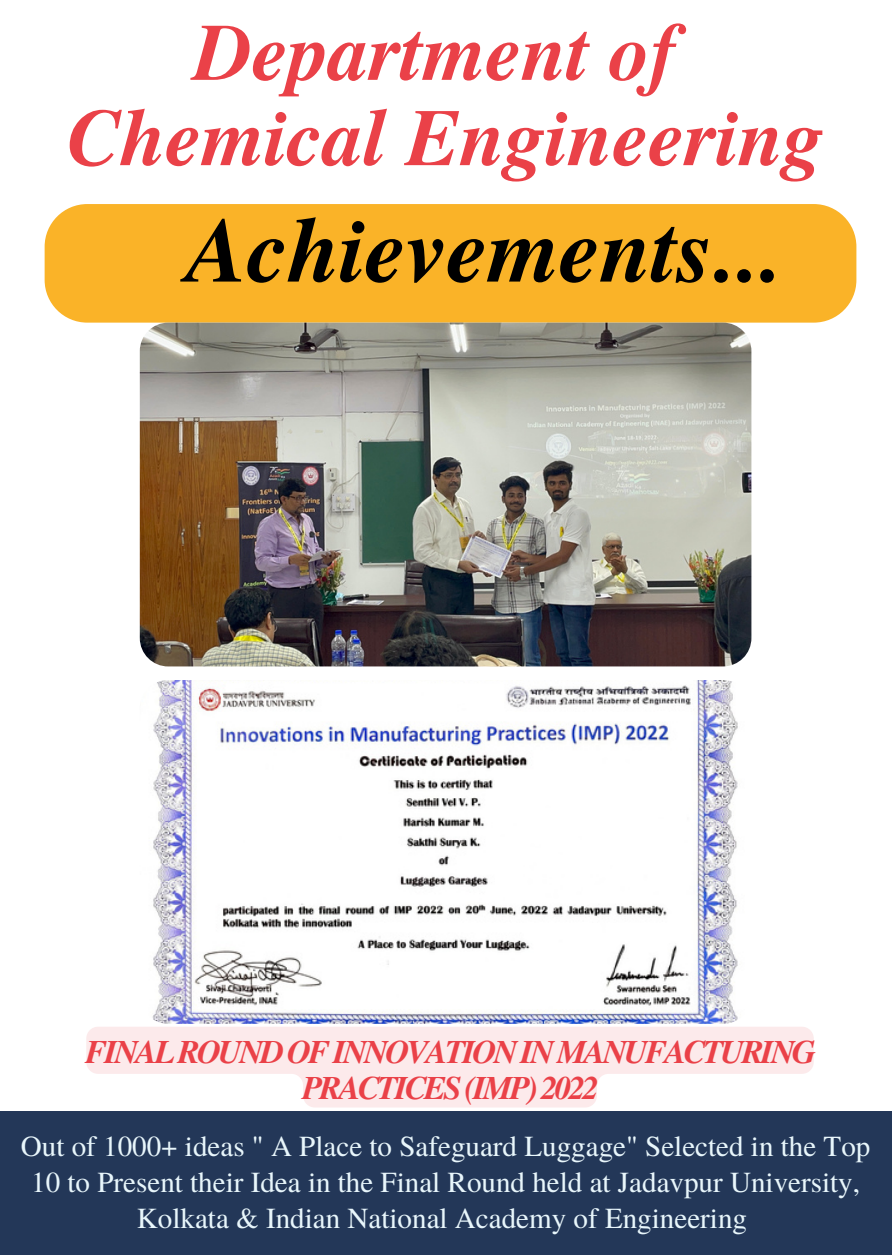
<style>
.page{position:relative;width:892px;height:1258px;background:#fff}
.page>*{position:absolute;margin:0;border:0;box-sizing:border-box;transform-origin:0 0}
.t1{font:italic 700 92.1px "Te X Gyre Termes";color:#000}
.t2{font:italic 700 80.7px/85.2px "Te X Gyre Termes";color:#ea4148;text-align:center}
.t3{font:italic 700 33px/36px "Te X Gyre Termes";letter-spacing:-.08em;color:#ea4148;text-align:center}
.t4{font:29.1px/36px "Te X Gyre Termes";color:#e8f6fb;text-align:center}
</style>
<div class="page">
<div style="left:0;top:1111px;width:891px;height:144px;background:#233758"></div>
<div style="left:45px;top:204px;width:811px;height:119px;background:#fab328;border-radius:43px"></div>
<img style="left:140px;top:323px;width:611px;height:343px;border-radius:28px">
<img style="left:140px;top:680px;width:611px;height:344px;border-radius:28px">
<svg style="left:86px;top:1027px;width:727px;height:80px;fill:#fceaeb"></svg>
<h2 class="t2" style="left:67px;top:7px;width:758px">Department of<br>Chemical Engineering</h2>
<h1 class="t1" style="left:186px;top:182px;width:597px">Achievements...</h1>
<p class="t3" style="left:85px;top:1032px;width:732px">FINAL ROUND OF INNOVATION IN MANUFACTURING<br>PRACTICES (IMP) 2022</p>
<p class="t4" style="left:21px;top:1127px;width:850px">Out of 1000+ ideas " A Place to Safeguard Luggage" Selected in the Top<br>10 to Present their Idea in the Final Round held at Jadavpur University,<br>Kolkata &amp; Indian National Academy of Engineering</p>
</div>
